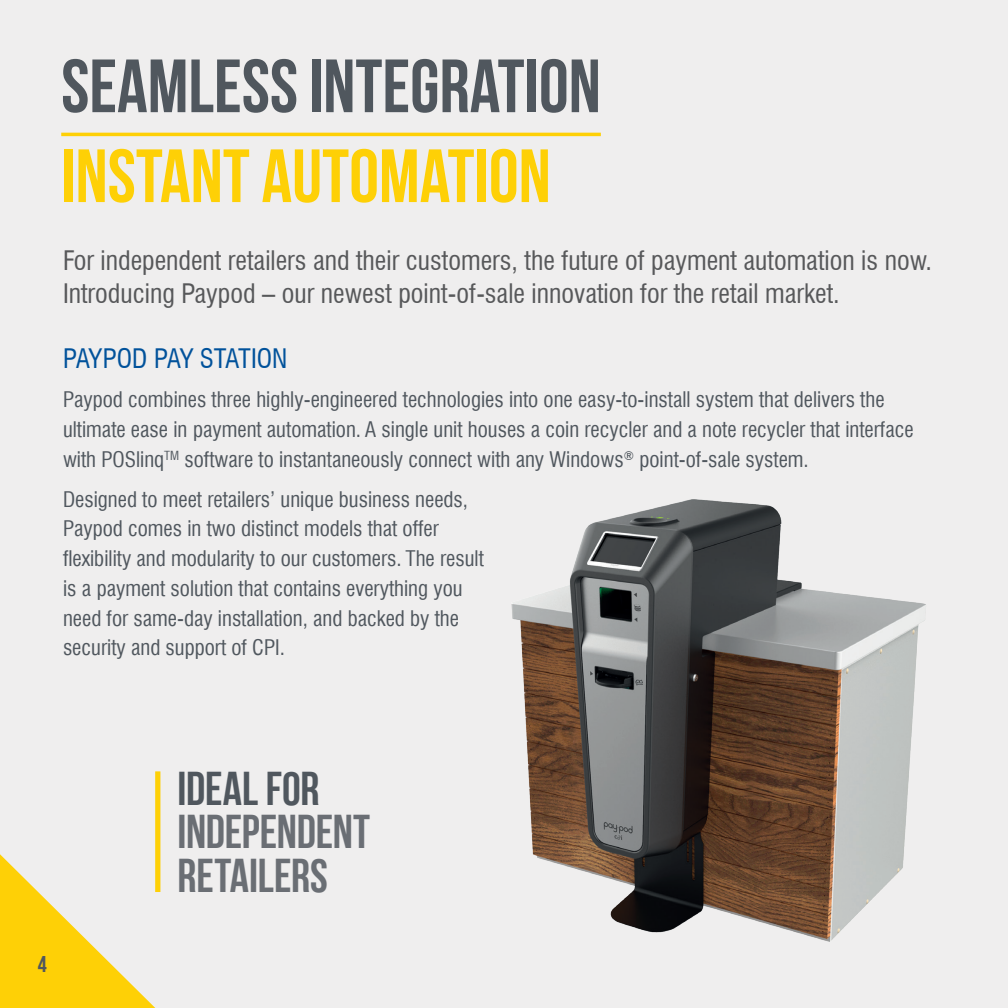
<style>
.page{position:relative;width:1008px;height:1008px;background:#efeeee}
.page>*{position:absolute;margin:0;border:0;box-sizing:border-box;transform-origin:0 0}
.t1{font:75.25px "Bebas Neue";color:#50575e}
.t2{font:75.25px "Bebas Neue";color:#fed006}
.Standout_text{font:47.25px/43.8px "Bebas Neue";letter-spacing:-.005em;color:#6a6e74}
.Body_Copy_Bold{font:condensed 26.25px/33.2px "Swiss 721 BT";color:#57585a}
.Inside_Subtitle{font:condensed 26.25px "Swiss 721 BT";color:#01529b}
.t3{font:22.75px "Bebas Neue";color:#50575e}
.Body_copy_bigger{font:condensed 21px/29.8px "Swiss 721";color:#50575e}
.s1{color:#50575e}
</style>
<div class="page">
<hr style="left:61px;top:133px;width:540px;height:3px;background:#fed006">
<div style="left:155px;top:771px;width:5px;height:121px;background:#fed006"></div>
<svg style="left:0;top:854px;width:155px;height:154px"></svg>
<img style="left:511px;top:499px;width:415px;height:443px">
<p class="t1" style="left:61px;top:45px;width:541px">SEAMLESS INTEGRATION</p>
<p class="t2" style="left:61px;top:134px;width:491px">INSTANT AUTOMATION</p>
<p class="Body_Copy_Bold" style="left:63px;top:244px;width:871px">For independent retailers and their customers, the future of payment automation is now.<br>Introducing Paypod – our newest point-of-sale innovation for the retail market.</p>
<p class="Inside_Subtitle" style="left:63px;top:342px;width:226px">PAYPOD PAY STATION</p>
<p class="Body_copy_bigger" style="left:63px;top:384px;width:852px">Paypod combines three highly-engineered technologies into one easy-to-install system that delivers the ultimate ease in payment automation. A single unit houses a coin recycler and a note recycler that interface with POSlinq<sup>TM</sup> software to instantaneously connect with any Windows<sup>®</sup> point-of-sale system.</p>
<p class="Body_copy_bigger" style="left:63px;top:483px;width:422px">Designed to meet retailers’ unique business needs, Paypod comes in two distinct models that offer flexibility and modularity to our customers. The result is a payment solution that contains everything you need for same-day installation, and backed by the security and support of CPI.</p>
<p class="t3" style="left:38px;top:952px;width:11px">4</p>
<p class="Standout_text" style="left:178px;top:766px;width:194px"><span class="s1">IDEAL FOR<br></span>INDEPENDENT<br>RETAILERS</p>
</div>
